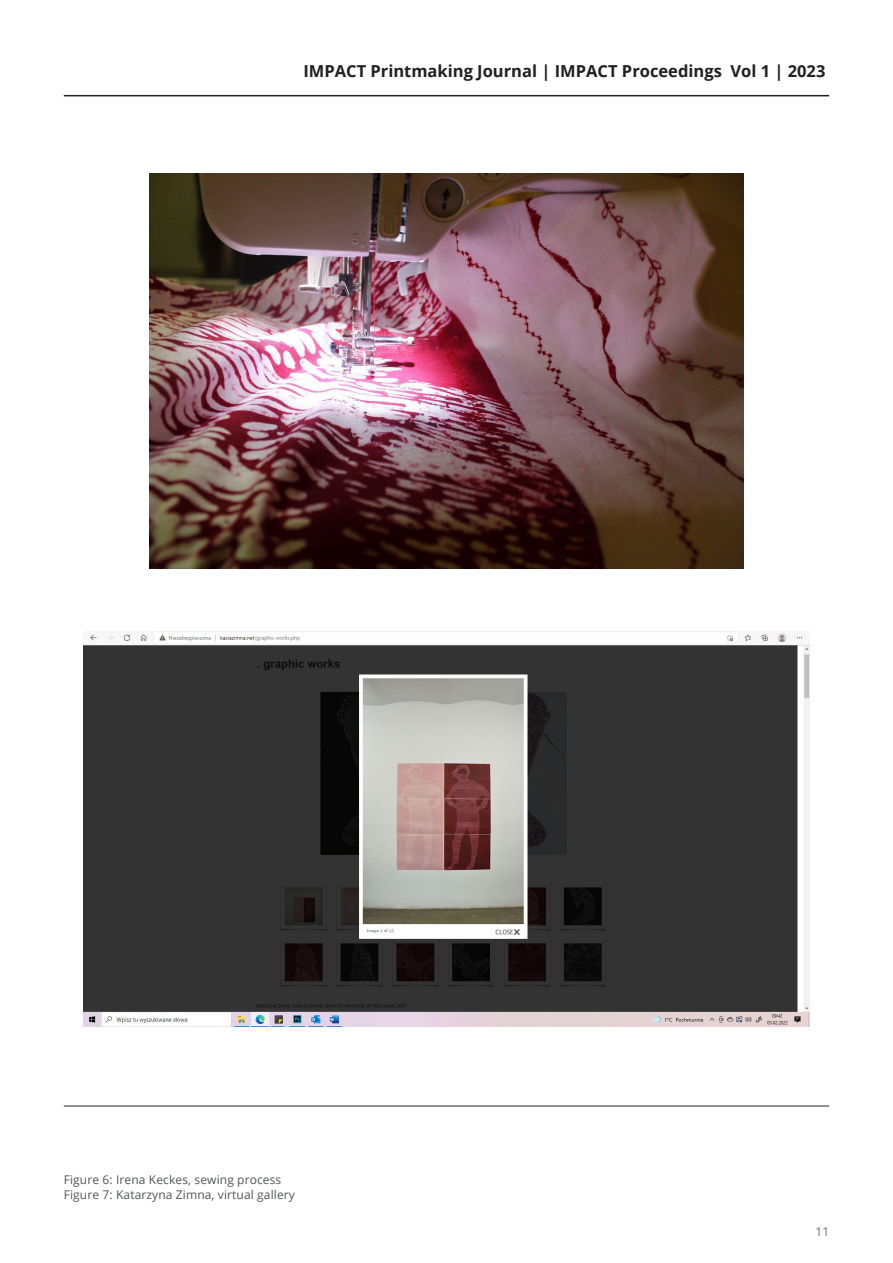
<style>
.page{position:relative;width:893px;height:1263px;background:#fff}
.page>*{position:absolute;margin:0;border:0;box-sizing:border-box;transform-origin:0 0}
.t1{font:700 16.5px "Open Sans";color:#231f20}
.t2{font:12px "Open Sans";letter-spacing:.01em;color:#54555a}
.t3{font:300 12px "Open Sans";color:#231f20}
.s1{font-style:inherit}
</style>
<div class="page">
<hr style="left:64px;top:95px;width:765px;height:1px;background:#231f20">
<hr style="left:64px;top:1106px;width:765px;height:1px;background:#231f20">
<img style="left:150px;top:173px;width:593px;height:396px">
<img style="left:84px;top:631px;width:725px;height:396px">
<h1 class="t1" style="left:303px;top:59px;width:524px">IMPACT Printmaking Journal | IMPACT Proceedings <span class="s1">Vol 1</span> | 2023</h1>
<p class="t2" style="left:64px;top:1171px;width:219px">Figure 6: Irena Keckes, sewing process</p>
<p class="t2" style="left:64px;top:1186px;width:233px">Figure 7: Katarzyna Zimna, virtual gallery</p>
<p class="t3" style="left:815px;top:1223px;width:15px">11</p>
</div>
